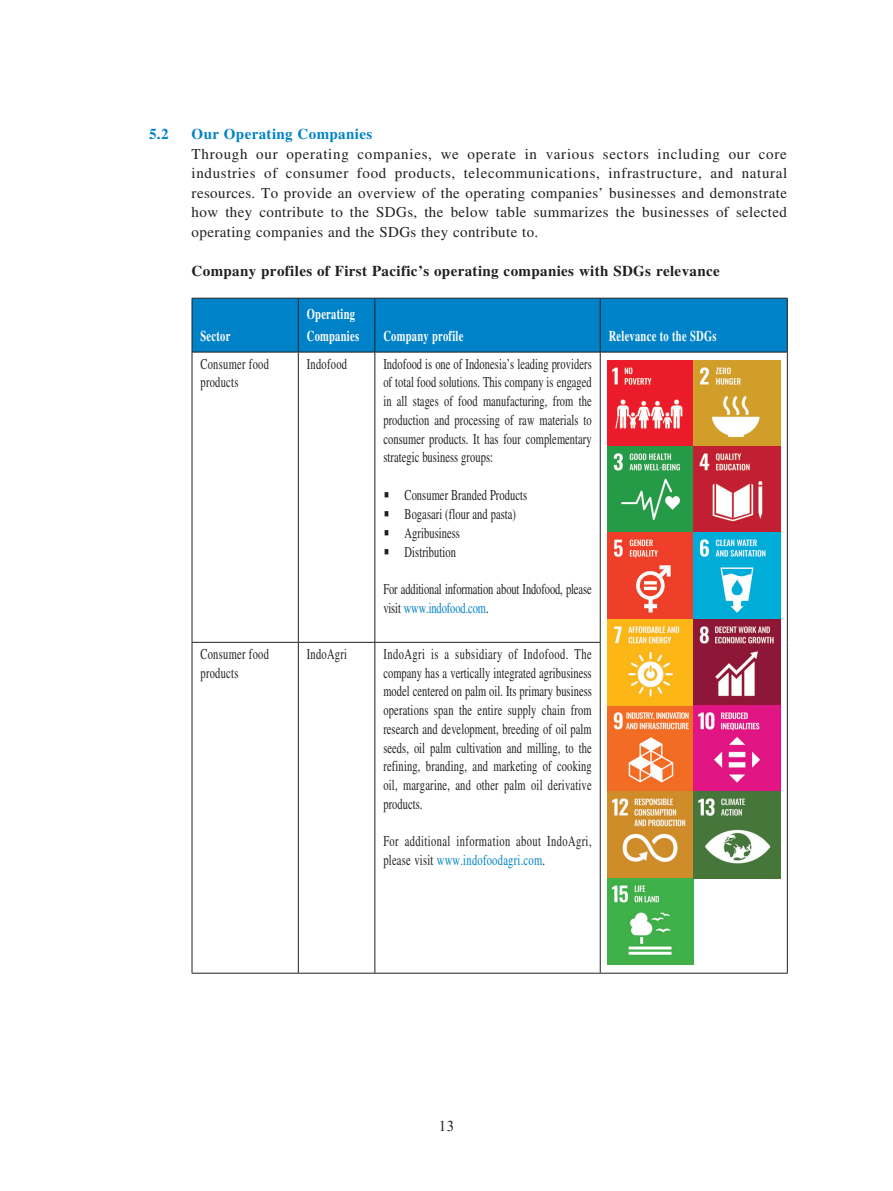
<style>
.page{position:relative;width:893px;height:1191px;background:#fff}
.page>*{position:absolute;margin:0;border:0;box-sizing:border-box;transform-origin:0 0}
._00_txt{font:15px/18.8px "Times LT Std";letter-spacing:.02em;color:#231f20;scale:.7 1}
._00_txt-2{font:15px/19.5px "Times LT Std";letter-spacing:.02em;color:#231f20;text-align:justify}
._00_txt-3{font:15px/18.8px "Times LT Std";letter-spacing:.04em;color:#231f20;scale:.7 1}
._00_txt-4{font:700 15px "Times LT Std";letter-spacing:.025em;color:#231f20}
._00_txt-5{font:15px/18.8px "Times LT Std";letter-spacing:-.01em;color:#231f20;scale:.7 1}
._00_txt-6{font:700 15px/22.5px "Times LT Std";letter-spacing:.025em;color:#fff;scale:.7 1}
._02_H2{font:700 15px "Times LT Std";letter-spacing:.025em;color:#0082c8}
.t1{font:15px "Times New Roman";color:#231f20}
.s1{color:#0082c8}
</style>
<div class="page">
<div style="left:193px;top:299px;width:594px;height:53px;background:#0082c8"></div>
<hr style="left:192px;top:352px;width:1px;height:290px;background:#231f20">
<hr style="left:298px;top:352px;width:1px;height:290px;background:#231f20">
<hr style="left:374px;top:352px;width:1px;height:290px;background:#231f20">
<hr style="left:600px;top:352px;width:1px;height:290px;background:#231f20">
<hr style="left:787px;top:352px;width:1px;height:290px;background:#231f20">
<hr style="left:787px;top:642px;width:1px;height:330px;background:#231f20">
<hr style="left:192px;top:642px;width:106px;height:1px;background:#231f20">
<hr style="left:192px;top:642px;width:1px;height:330px;background:#231f20">
<hr style="left:298px;top:642px;width:77px;height:1px;background:#231f20">
<hr style="left:298px;top:642px;width:1px;height:330px;background:#231f20">
<hr style="left:375px;top:642px;width:226px;height:1px;background:#231f20">
<hr style="left:374px;top:642px;width:1px;height:330px;background:#231f20">
<hr style="left:600px;top:642px;width:1px;height:330px;background:#231f20">
<hr style="left:192px;top:972px;width:106px;height:1px;background:#231f20">
<hr style="left:298px;top:972px;width:77px;height:1px;background:#231f20">
<hr style="left:375px;top:972px;width:225px;height:1px;background:#231f20">
<hr style="left:600px;top:972px;width:188px;height:1px;background:#231f20">
<hr style="left:192px;top:298px;width:106px;height:1px;background:#231f20">
<hr style="left:192px;top:298px;width:1px;height:54px;background:#231f20">
<hr style="left:298px;top:298px;width:77px;height:1px;background:#231f20">
<hr style="left:298px;top:298px;width:1px;height:54px;background:#231f20">
<hr style="left:375px;top:298px;width:225px;height:1px;background:#231f20">
<hr style="left:374px;top:298px;width:1px;height:54px;background:#231f20">
<hr style="left:600px;top:298px;width:188px;height:1px;background:#231f20">
<hr style="left:600px;top:298px;width:1px;height:54px;background:#231f20">
<hr style="left:787px;top:298px;width:1px;height:54px;background:#231f20">
<hr style="left:192px;top:352px;width:106px;height:1px;background:#231f20">
<hr style="left:298px;top:352px;width:77px;height:1px;background:#231f20">
<hr style="left:375px;top:352px;width:225px;height:1px;background:#231f20">
<hr style="left:600px;top:352px;width:188px;height:1px;background:#231f20">
<img style="left:607px;top:619px;width:87px;height:345px">
<img style="left:607px;top:360px;width:173px;height:259px">
<img style="left:694px;top:619px;width:86px;height:259px">
<p class="_02_H2" style="left:149px;top:125px;width:21px">5.2</p>
<p class="_02_H2" style="left:192px;top:125px;width:182px">Our Operating Companies</p>
<p class="_00_txt-2" style="left:192px;top:144px;width:597px">Through our operating companies, we operate in various sectors including our core industries of consumer food products, telecommunications, infrastructure, and natural resources. To provide an overview of the operating companies’ businesses and demonstrate how they contribute to the SDGs, the below table summarizes the businesses of selected operating companies and the SDGs they contribute to.</p>
<p class="_00_txt-4" style="left:192px;top:262px;width:530px">Company profiles of First Pacific’s operating companies with SDGs relevance</p>
<p class="_00_txt-6" style="left:201px;top:324px;width:44px">Sector</p>
<p class="_00_txt-6" style="left:307px;top:302px;width:76px">Operating<br>Companies</p>
<p class="_00_txt-6" style="left:383px;top:324px;width:116px">Company profile</p>
<p class="_00_txt-6" style="left:609px;top:324px;width:156px">Relevance to the SDGs</p>
<p class="_00_txt" style="left:201px;top:354px;width:99px">Consumer food products</p>
<p class="_00_txt" style="left:307px;top:354px;width:59px">Indofood</p>
<p class="_00_txt" style="left:383px;top:354px;width:299px;text-align:justify">Indofood is one of Indonesia’s leading providers of total food solutions. This company is engaged in all stages of food manufacturing, from the production and processing of raw materials to consumer products. It has four complementary strategic business groups:</p>
<p class="_00_txt" style="left:383px;top:486px;width:207px">◾ Consumer Branded Products</p>
<p class="_00_txt" style="left:383px;top:504px;width:191px">◾ Bogasari (flour and pasta)</p>
<p class="_00_txt" style="left:383px;top:523px;width:111px">◾ Agribusiness</p>
<p class="_00_txt" style="left:383px;top:542px;width:105px">◾ Distribution</p>
<p class="_00_txt-5" style="left:383px;top:579px;width:299px">For additional information about Indofood, please visit <span class="s1">www.indofood.com</span>.</p>
<p class="_00_txt" style="left:201px;top:644px;width:99px">Consumer food products</p>
<p class="_00_txt" style="left:307px;top:644px;width:59px">IndoAgri</p>
<p class="_00_txt" style="left:383px;top:644px;width:299px;text-align:justify">IndoAgri is a subsidiary of Indofood. The company has a vertically integrated agribusiness model centered on palm oil. Its primary business operations span the entire supply chain from research and development, breeding of oil palm seeds, oil palm cultivation and milling, to the refining, branding, and marketing of cooking oil, margarine, and other palm oil derivative products.</p>
<p class="_00_txt-3" style="left:383px;top:832px;width:299px">For additional information about IndoAgri, please visit <span class="s1">www.indofoodagri.com</span>.</p>
<p class="t1" style="left:439px;top:1115px;width:17px">13</p>
</div>
